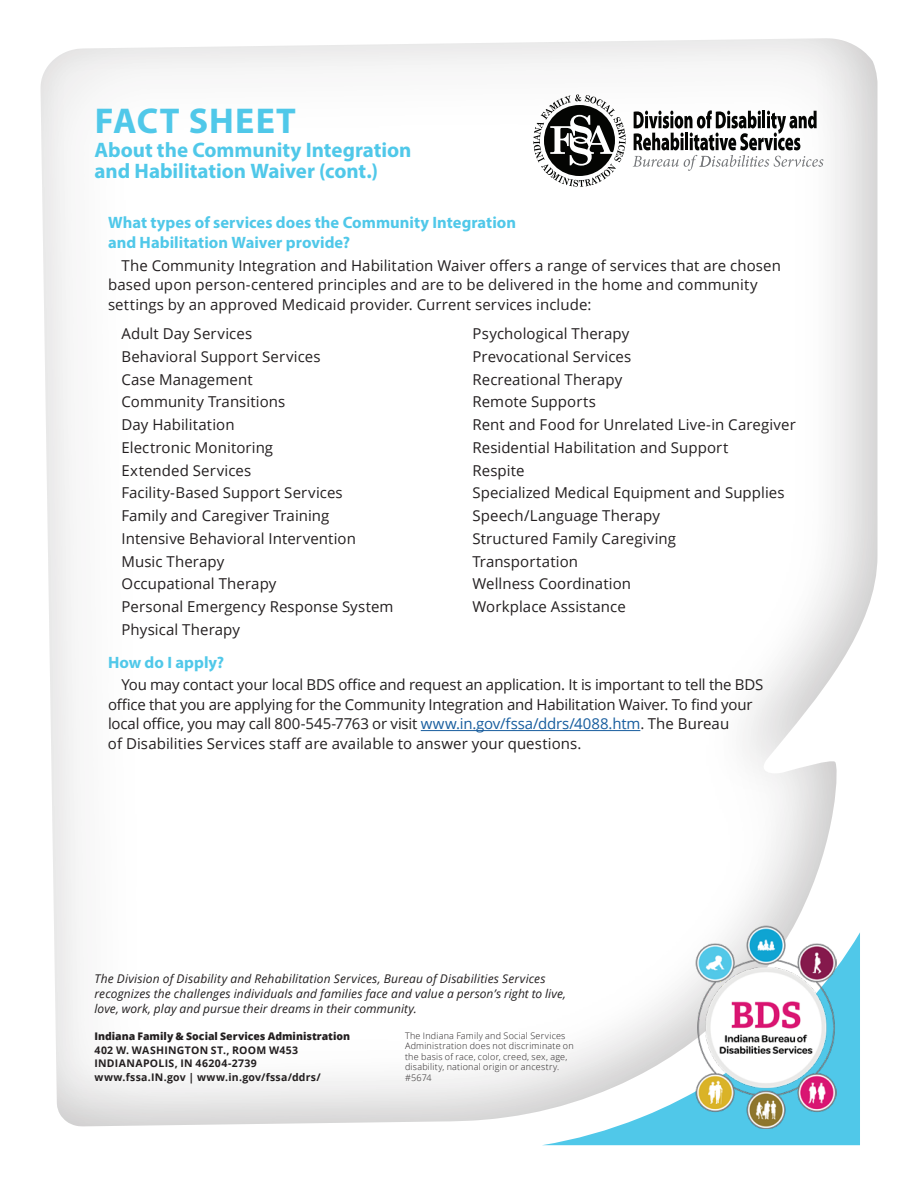
<style>
.page{position:relative;width:918px;height:1188px;background:#fff}
.page>*{position:absolute;margin:0;border:0;box-sizing:border-box;transform-origin:0 0}
.t1{font:700 36px "Myriad Pro";letter-spacing:.03em;color:#50c8e9}
.t2{font:700 21px/21px "Myriad Pro";letter-spacing:-.005em;color:#50c8e9}
.t3{font:700 16.5px/19.5px "Myriad Pro";color:#50c8e9}
.t4{font:15px/19.5px "Open Sans";letter-spacing:.005em;color:#231f20}
.t5{font:italic 12px/15px "Open Sans";letter-spacing:.015em;color:#231f20}
.t6{font:700 10.5px/13.5px "Open Sans";letter-spacing:.025em;color:#231f20}
.t7{font:800 10.5px "Open Sans";color:#231f20}
.t8{font:300 9px/10.5px "Open Sans";letter-spacing:.025em;color:#231f20}
.s1{color:#175d9e}
</style>
<div class="page">
<div style="left:39px;top:37px;width:839px;height:1089px;background:#231f20;opacity:.15"></div>
<svg style="left:542px;top:932px;width:318px;height:213px"></svg>
<svg style="left:533px;top:94px;width:93px;height:93px"></svg>
<svg style="left:633px;top:110px;width:190px;height:61px"></svg>
<hr style="left:421px;top:730px;width:219px;height:1px;background:#175d9e">
<img style="left:695px;top:926px;width:141px;height:203px">
<h1 class="t1" style="left:95px;top:97px;width:202px">FACT SHEET</h1>
<h2 class="t2" style="left:94px;top:139px;width:319px">About the Community Integration and Habilitation Waiver (cont.)</h2>
<p class="t3" style="left:108px;top:213px;width:410px">What types of services does the Community Integration and Habilitation Waiver provide?</p>
<p class="t4" style="left:108px;top:255px;width:674px;text-indent:14px">The Community Integration and Habilitation Waiver offers a range of services that are chosen based upon person-centered principles and are to be delivered in the home and community settings by an approved Medicaid provider. Current services include:</p>
<p class="t4" style="left:122px;top:324px;width:132px">Adult Day Services</p>
<p class="t4" style="left:472px;top:324px;width:158px">Psychological Therapy</p>
<p class="t4" style="left:122px;top:346px;width:201px">Behavioral Support Services</p>
<p class="t4" style="left:472px;top:346px;width:160px">Prevocational Services</p>
<p class="t4" style="left:122px;top:369px;width:133px">Case Management</p>
<p class="t4" style="left:472px;top:369px;width:151px">Recreational Therapy</p>
<p class="t4" style="left:122px;top:392px;width:165px">Community Transitions</p>
<p class="t4" style="left:472px;top:392px;width:125px">Remote Supports</p>
<p class="t4" style="left:122px;top:414px;width:115px">Day Habilitation</p>
<p class="t4" style="left:472px;top:414px;width:325px">R ent and Food for Unrelated Live-in Caregiver</p>
<p class="t4" style="left:122px;top:437px;width:153px">Electronic Monitoring</p>
<p class="t4" style="left:472px;top:437px;width:257px">R esidential Habilitation and Support</p>
<p class="t4" style="left:122px;top:460px;width:131px">Extended Services</p>
<p class="t4" style="left:472px;top:460px;width:54px">Respite</p>
<p class="t4" style="left:122px;top:483px;width:223px">Facility-Based Support Services</p>
<p class="t4" style="left:472px;top:483px;width:314px">S pecialized Medical Equipment and Supplies</p>
<p class="t4" style="left:122px;top:505px;width:209px">Family and Caregiver Training</p>
<p class="t4" style="left:472px;top:505px;width:189px">Speech/Language Therapy</p>
<p class="t4" style="left:122px;top:528px;width:236px">Intensive Behavioral Intervention</p>
<p class="t4" style="left:472px;top:528px;width:205px">Structured Family Caregiving</p>
<p class="t4" style="left:122px;top:551px;width:104px">Music Therapy</p>
<p class="t4" style="left:472px;top:551px;width:107px">Transportation</p>
<p class="t4" style="left:122px;top:574px;width:157px">Occupational Therapy</p>
<p class="t4" style="left:472px;top:574px;width:160px">Wellness Coordination</p>
<p class="t4" style="left:122px;top:596px;width:273px">Personal Emergency Response System</p>
<p class="t4" style="left:472px;top:596px;width:155px">Workplace Assistance</p>
<p class="t4" style="left:122px;top:619px;width:120px">Physical Therapy</p>
<p class="t3" style="left:108px;top:652px;width:118px">How do I apply?</p>
<p class="t4" style="left:108px;top:675px;width:657px;text-indent:14px">You may contact your local BDS office and request an application. It is important to tell the BDS office that you are applying for the Community Integration and Habilitation Waiver. To find your local office, you may call 800-545-7763 or visit <span class="s1">www.in.gov/fssa/ddrs/4088.htm</span>. The Bureau<br>of Disabilities Services staff are available to answer your questions.</p>
<p class="t5" style="left:94px;top:971px;width:473px">The Division of Disability and Rehabilitation Services, Bureau of Disabilities Services recognizes the challenges individuals and families face and value a person’s right to live, love, work, play and pursue their dreams in their community.</p>
<p class="t7" style="left:94px;top:1029px;width:257px">Indiana Family &amp; Social Services Administration</p>
<p class="t6" style="left:94px;top:1043px;width:228px">402 W. WASHINGTON ST., ROOM W453<br>INDIANAPOLIS, IN 46204-2739 www.fssa.IN.gov | www.in.gov/fssa/ddrs/</p>
<p class="t8" style="left:405px;top:1030px;width:170px">The Indiana Family and Social Services Administration does not discriminate on the basis of race, color, creed, sex, age, disability, national origin or ancestry. #5674</p>
</div>
